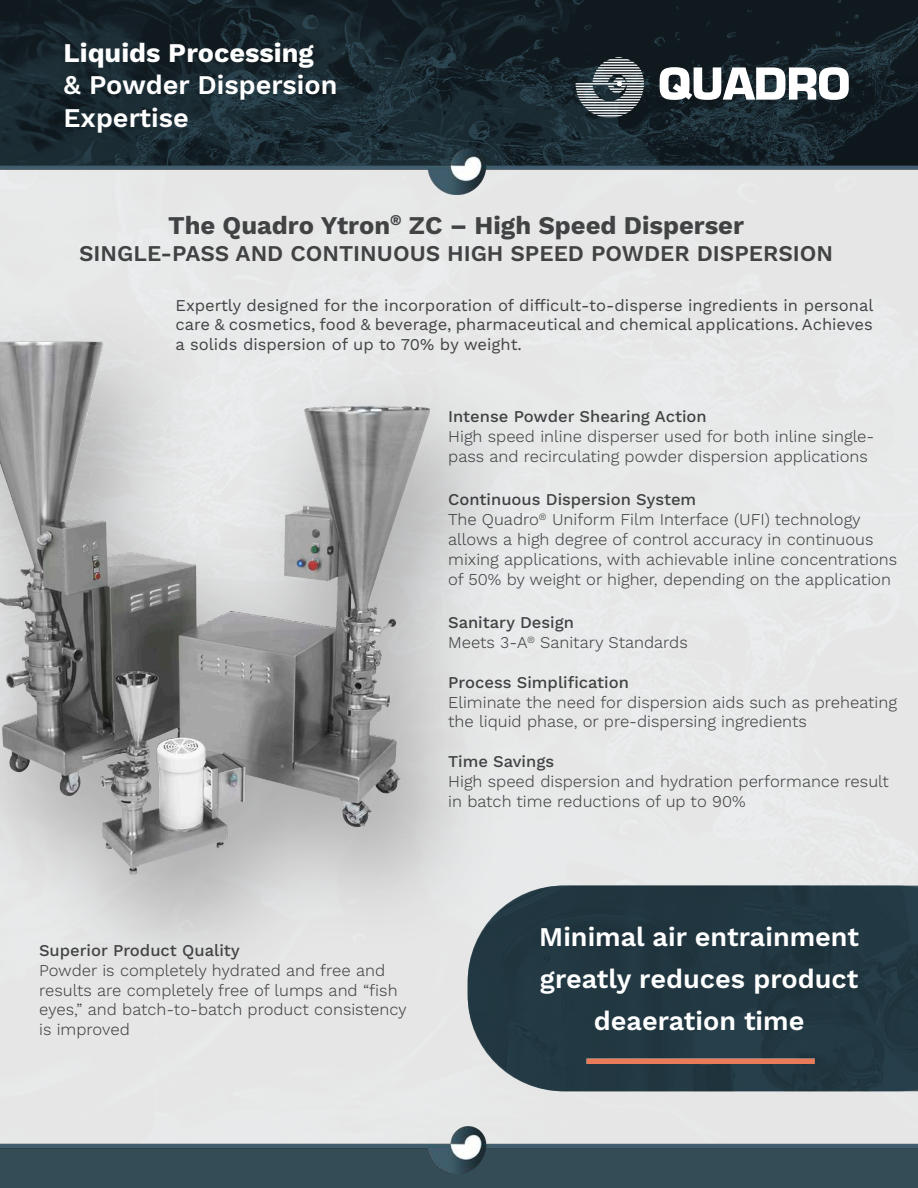
<style>
.page{position:relative;width:918px;height:1188px;background:#fff}
.page>*{position:absolute;margin:0;border:0;box-sizing:border-box;transform-origin:0 0}
.t1{font:600 27px/32.4px "Work Sans";color:#fff}
.t2{font:700 25.5px "Work Sans";color:#414243}
.t3{font:600 22.5px "Work Sans";color:#414243}
.t4{font:300 16.5px/19.8px "Work Sans";color:#414243}
.t5{font:16.5px/19.8px "Work Sans";color:#414243;text-align:justify}
.t6{font:500 16.5px "Work Sans";color:#414243}
.s1{font-weight:700}
.s2{font-weight:500}
</style>
<div class="page">
<div style="left:0;top:195px;width:918px;height:932px;background:#e7e7e8"></div>
<svg style="left:0;top:0;width:918px;height:149px;background:#17242b"></svg>
<img style="left:0;top:149px;width:918px;height:46px">
<svg style="left:576px;top:57px;width:68px;height:62px;background:#5c656a"></svg>
<svg style="left:660px;top:67px;width:189px;height:33px"></svg>
<div style="left:0;top:294px;width:539px;height:714px;background:#231f20;opacity:.29"></div>
<img style="left:0;top:341px;width:130px;height:456px">
<div style="left:468px;top:886px;width:450px;height:205px;background:#223842"></div>
<img style="left:587px;top:1059px;width:227px;height:4px">
<div style="left:0;top:1173px;width:918px;height:15px;background:#344c56"></div>
<img style="left:0;top:1127px;width:918px;height:46px">
<p class="t1" style="left:64px;top:38px;width:276px"><span class="s1">Liquids Processing </span>&amp; Powder Dispersion<br>Expertise</p>
<p class="t2" style="left:168px;top:210px;width:577px">The Quadro Ytron<sup>®</sup> ZC – High Speed Disperser</p>
<p class="t3" style="left:79px;top:240px;width:755px">SINGLE-PASS AND CONTINUOUS HIGH SPEED POWDER DISPERSION</p>
<p class="t5" style="left:176px;top:296px;width:699px">Expertly designed for the incorporation of difficult-to-disperse ingredients in personal care &amp; cosmetics, food &amp; beverage, pharmaceutical and chemical applications. Achieves a solids dispersion of up to 70% by weight.</p>
<p class="t6" style="left:448px;top:407px;width:260px">Intense Powder Shearing Action</p>
<p class="t4" style="left:448px;top:427px;width:428px">High speed inline disperser used for both inline single&shy;pass and recirculating powder dispersion applications</p>
<p class="t6" style="left:448px;top:490px;width:250px">Continuous Dispersion System</p>
<p class="t4" style="left:448px;top:510px;width:451px">The Quadro<sup>®</sup> Uniform Film Interface (UFI) technology allows a high degree of control accuracy in continuous mixing applications, with achievable inline concentrations of 50% by weight or higher, depending on the application</p>
<p class="t6" style="left:448px;top:613px;width:127px">Sanitary Design</p>
<p class="t4" style="left:448px;top:633px;width:241px">Meets 3-A<sup>®</sup> Sanitary Standards</p>
<p class="t4" style="left:448px;top:673px;width:450px"><span class="s2">Process Simplification<br></span>Eliminate the need for dispersion aids such as preheating the liquid phase, or pre-dispersing ingredients</p>
<p class="t6" style="left:448px;top:752px;width:108px">Time Savings</p>
<p class="t4" style="left:448px;top:772px;width:442px">High speed dispersion and hydration performance result in batch time reductions of up to 90%</p>
<p class="t6" style="left:39px;top:941px;width:202px">Superior Product Quality</p>
<p class="t4" style="left:39px;top:961px;width:369px">Powder is completely hydrated and free and results are completely free of lumps and “fish eyes,” and batch-to-batch product consistency is improved</p>
<p class="t1" style="left:539px;top:917px;width:321px;line-height:42px;text-align:center">Minimal air entrainment greatly reduces product deaeration time</p>
</div>
